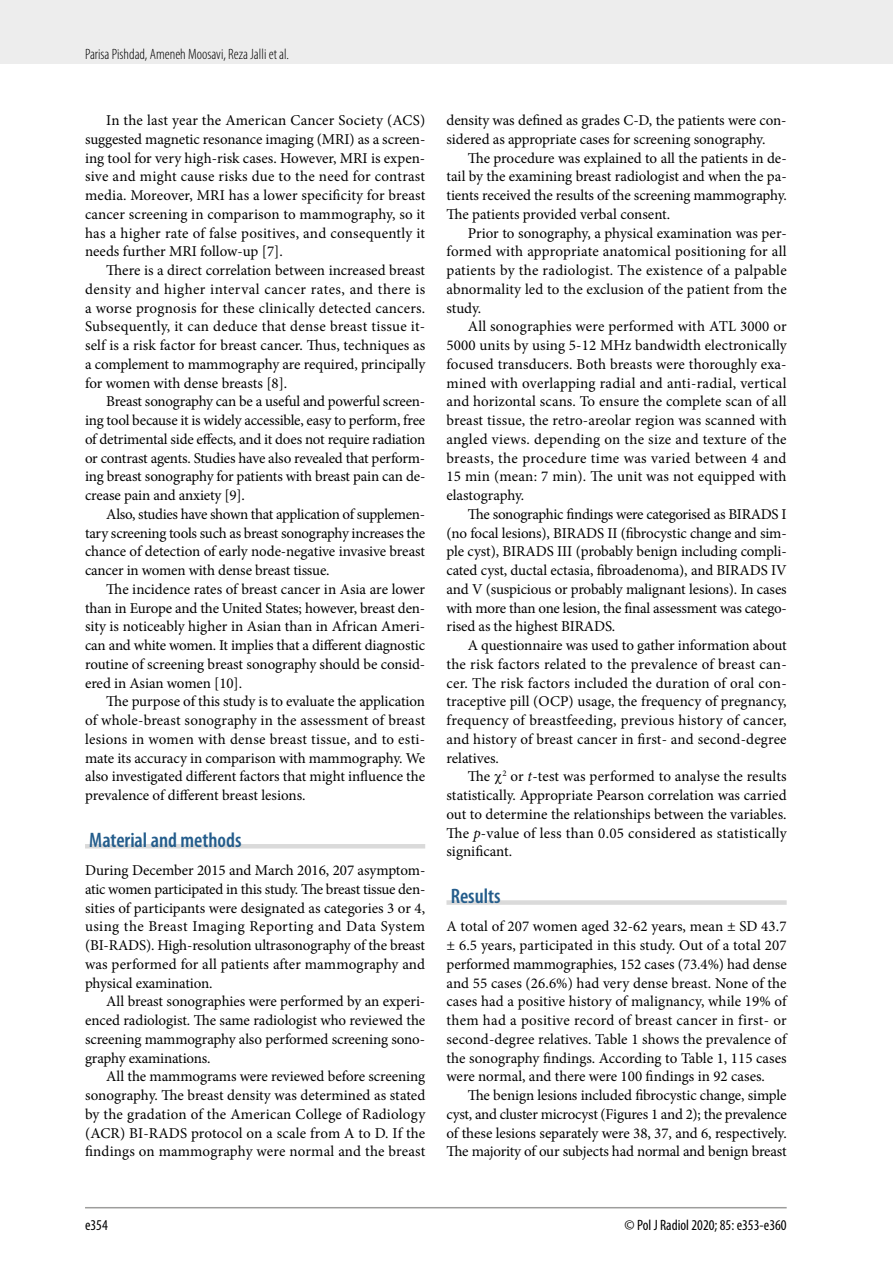
<style>
.page{position:relative;width:893px;height:1263px;background:#fff}
.page>*{position:absolute;margin:0;border:0;box-sizing:border-box;transform-origin:0 0}
.t1{font:600 condensed 21px "Myriad Pro";color:#245d8c}
.t2{font:15px/18.8px "Minion Pro";letter-spacing:-.005em;color:#000;text-align:justify}
.t3{font:300 condensed 15px "Myriad Pro";color:#000}
.t4{font:condensed 15px "Myriad Pro";color:#000}
.s1{font-style:italic}
</style>
<div class="page">
<div style="left:0;top:0;width:893px;height:64px;background:#ededed"></div>
<hr style="left:85px;top:1207px;width:702px;height:1px;background:#9d9d9c">
<hr style="left:85px;top:844px;width:340px;height:4px;background:#dadada">
<div style="left:446px;top:900px;width:341px;height:5px;background:#dadada"></div>
<p class="t3" style="left:85px;top:45px;width:206px">Parisa Pishdad, Ameneh Moosavi, Reza Jalli et al.</p>
<p class="t2" style="left:85px;top:111px;width:342px;text-indent:21px">In the last year the American Cancer Society (ACS) suggested magnetic resonance imaging (MRI) as a screen&shy;ing tool for very high-risk cases. However, MRI is expen&shy;sive and might cause risks due to the need for contrast media. Moreover, MRI has a lower specificity for breast cancer screening in comparison to mammography, so it has a higher rate of false positives, and consequently it needs further MRI follow-up [7].</p>
<p class="t2" style="left:85px;top:261px;width:342px;text-indent:21px">There is a direct correlation between increased breast density and higher interval cancer rates, and there is a worse prognosis for these clinically detected cancers.<br>Subsequently, it can deduce that dense breast tissue it&shy;self is a risk factor for breast cancer. Thus, techniques as a complement to mammography are required, principally for women with dense breasts [8].</p>
<p class="t2" style="left:85px;top:392px;width:342px;text-indent:21px">Breast sonography can be a useful and powerful screen&shy;ing tool because it is widely accessible, easy to perform, free of detrimental side effects, and it does not require radiation or contrast agents. Studies have also revealed that perform&shy;ing breast sonography for patients with breast pain can de&shy;crease pain and anxiety [9].</p>
<p class="t2" style="left:85px;top:505px;width:342px;text-indent:21px">Also, studies have shown that application of supplemen&shy;tary screening tools such as breast sonography increases the chance of detection of early node-negative invasive breast cancer in women with dense breast tissue.</p>
<p class="t2" style="left:85px;top:580px;width:342px;text-indent:21px">The incidence rates of breast cancer in Asia are lower than in Europe and the United States; however, breast den&shy;sity is noticeably higher in Asian than in African Ameri&shy;can and white women. It implies that a different diagnostic routine of screening breast sonography should be consid&shy;ered in Asian women [10].</p>
<p class="t2" style="left:85px;top:692px;width:342px;text-indent:21px">The purpose of this study is to evaluate the application of whole-breast sonography in the assessment of breast lesions in women with dense breast tissue, and to esti&shy;mate its accuracy in comparison with mammography. We also investigated different factors that might influence the prevalence of different breast lesions.</p>
<h1 class="t1" style="left:89px;top:827px;width:154px">Material and methods</h1>
<p class="t2" style="left:85px;top:861px;width:342px">During December 2015 and March 2016, 207 asymptom&shy;atic women participated in this study. The breast tissue den&shy;sities of participants were designated as categories 3 or 4, using the Breast Imaging Reporting and Data System (BI-RADS). High-resolution ultrasonography of the breast was performed for all patients after mammography and physical examination.</p>
<p class="t2" style="left:85px;top:992px;width:342px;text-align:left;text-indent:21px">All breast sonographies were performed by an experi&shy;enced radiologist. The same radiologist who reviewed the screening mammography also performed screening sono&shy;graphy examinations.</p>
<p class="t2" style="left:85px;top:1067px;width:342px;text-indent:21px">All the mammograms were reviewed before screening sonography. The breast density was determined as stated by the gradation of the American College of Radiology (ACR) BI-RADS protocol on a scale from A to D. If the findings on mammography were normal and the breast</p>
<p class="t2" style="left:446px;top:111px;width:342px">density was defined as grades C-D, the patients were con&shy;sidered as appropriate cases for screening sonography.</p>
<p class="t2" style="left:446px;top:148px;width:342px;text-indent:21px">The procedure was explained to all the patients in de&shy;tail by the examining breast radiologist and when the pa&shy;tients received the results of the screening mammography.<br>The patients provided verbal consent.</p>
<p class="t2" style="left:446px;top:223px;width:342px;text-indent:21px">Prior to sonography, a physical examination was per&shy;formed with appropriate anatomical positioning for all patients by the radiologist. The existence of a palpable abnormality led to the exclusion of the patient from the study.</p>
<p class="t2" style="left:446px;top:317px;width:342px;text-indent:21px">All sonographies were performed with ATL 3000 or 5000 units by using 5-12 MHz bandwidth electronically focused transducers. Both breasts were thoroughly exa&shy;mined with overlapping radial and anti-radial, vertical and horizontal scans. To ensure the complete scan of all breast tissue, the retro-areolar region was scanned with angled views. depending on the size and texture of the breasts, the procedure time was varied between 4 and 15 min (mean: 7 min). The unit was not equipped with elastography.</p>
<p class="t2" style="left:446px;top:505px;width:342px;text-indent:21px">The sonographic findings were categorised as BIRADS I (no focal lesions), BIRADS II (fibrocystic change and sim&shy;ple cyst), BIRADS III (probably benign including compli&shy;cated cyst, ductal ectasia, fibroadenoma), and BIRADS IV and V (suspicious or probably malignant lesions). In cases with more than one lesion, the final assessment was catego&shy;rised as the highest BIRADS.</p>
<p class="t2" style="left:446px;top:636px;width:342px;text-indent:21px">A questionnaire was used to gather information about the risk factors related to the prevalence of breast can&shy;cer. The risk factors included the duration of oral con&shy;traceptive pill (OCP) usage, the frequency of pregnancy, frequency of breastfeeding, previous history of cancer, and history of breast cancer in first- and second-degree relatives.</p>
<p class="t2" style="left:446px;top:767px;width:342px;text-indent:21px">The <sup>2</sup> or <span class="s1">t</span>-test was performed to analyse the results statistically. Appropriate Pearson correlation was carried out to determine the relationships between the variables.<br>The <span class="s1">p</span>-value of less than 0.05 considered as statistically significant.</p>
<h1 class="t1" style="left:451px;top:883px;width:51px">Results</h1>
<p class="t2" style="left:446px;top:917px;width:342px">A total of 207 women aged 32-62 years, mean ± SD 43.7 ± 6.5 years, participated in this study. Out of a total 207 performed mammographies, 152 cases (73.4%) had dense and 55 cases (26.6%) had very dense breast. None of the cases had a positive history of malignancy, while 19% of them had a positive record of breast cancer in first- or second-degree relatives. Table 1 shows the prevalence of the sonography findings. According to Table 1, 115 cases were normal, and there were 100 findings in 92 cases.</p>
<p class="t2" style="left:446px;top:1086px;width:342px;text-indent:21px">The benign lesions included fibrocystic change, simple cyst, and cluster microcyst (Figures 1 and 2); the prevalence of these lesions separately were 38, 37, and 6, respectively.<br>The majority of our subjects had normal and benign breast</p>
<p class="t4" style="left:85px;top:1216px;width:24px">e354</p>
<p class="t4" style="left:625px;top:1216px;width:164px">© Pol J Radiol 2020; 85: e353-e360</p>
</div>
